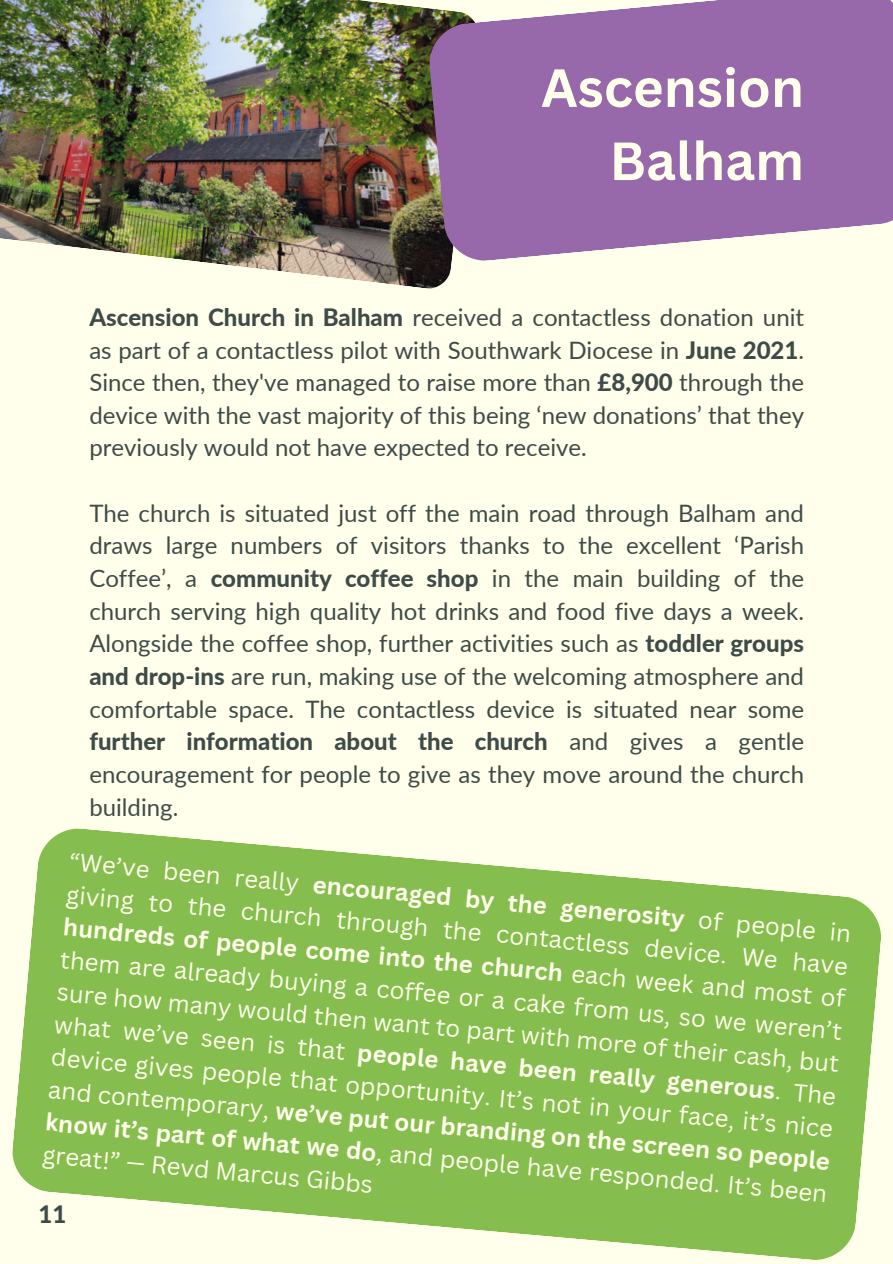
<style>
.page{position:relative;width:893px;height:1264px;background:#fff}
.page>*{position:absolute;margin:0;border:0;box-sizing:border-box;transform-origin:0 0}
.t1{font:700 52.5px/73.2px "Canva Sans";color:#ffffeb;text-align:right}
.t2{font:24px/32.7px "Lato";color:#3f4b48;text-align:justify}
.t3{font:24px/32.8px "Canva Sans";color:#ffffeb;text-align:justify}
.t4{font:800 24px "Lato";color:#3f4b48}
.s1{font-weight:800}
.s2{font-weight:700}
</style>
<div class="page">
<div style="left:0;top:0;width:892px;height:1263px;background:#ffffeb"></div>
<svg style="left:12px;top:828px;width:869px;height:432px;fill:#85be4e"></svg>
<img style="left:0;top:0;width:452px;height:289px">
<svg style="left:428px;top:0;width:464px;height:261px;background:#9e76ac"></svg>
<p class="t1" style="left:541px;top:50px;width:264px">Ascension<br>Balham</p>
<p class="t2" style="left:89px;top:300px;width:716px"><span class="s1">Ascension Church in Balham</span> received a contactless donation unit as part of a contactless pilot with Southwark Diocese in <span class="s1">June 2021</span>.<br>Since then, they've managed to raise more than <span class="s1">£8,900</span> through the device with the vast majority of this being ‘new donations’ that they previously would not have expected to receive.</p>
<h1 class="t2" style="left:89px;top:496px;width:716px">The church is situated just off the main road through Balham and draws large numbers of visitors thanks to the excellent ‘Parish Coffee’, a <span class="s1">community coffee shop</span> in the main building of the church serving high quality hot drinks and food five days a week.<br>Alongside the coffee shop, further activities such as <span class="s1">toddler groups and drop-ins</span> are run, making use of the welcoming atmosphere and comfortable space. The contactless device is situated near some <span class="s1">further information about the church</span> and gives a gentle encouragement for people to give as they move around the church building.</h1>
<p class="t3" style="left:70px;top:845px;width:787px;rotate:5deg">“We’ve been really <span class="s2">encouraged by the generosity</span> of people in giving to the church through the contactless device. We have <span class="s2">hundreds of people come into the church</span> each week and most of them are already buying a coffee or a cake from us, so we weren’t sure how many would then want to part with more of their cash, but what we’ve seen is that <span class="s2">people have been really generous</span>. The device gives people that opportunity. It’s not in your face, it’s nice and contemporary, <span class="s2">we’ve put our branding on the screen so people know it’s part of what we do</span>, and people have responded. It’s been</p>
<p class="t3" style="left:44px;top:1137px;width:333px;rotate:5deg">great!” — Revd Marcus Gibbs</p>
<p class="t4" style="left:39px;top:1199px;width:29px">11</p>
</div>
